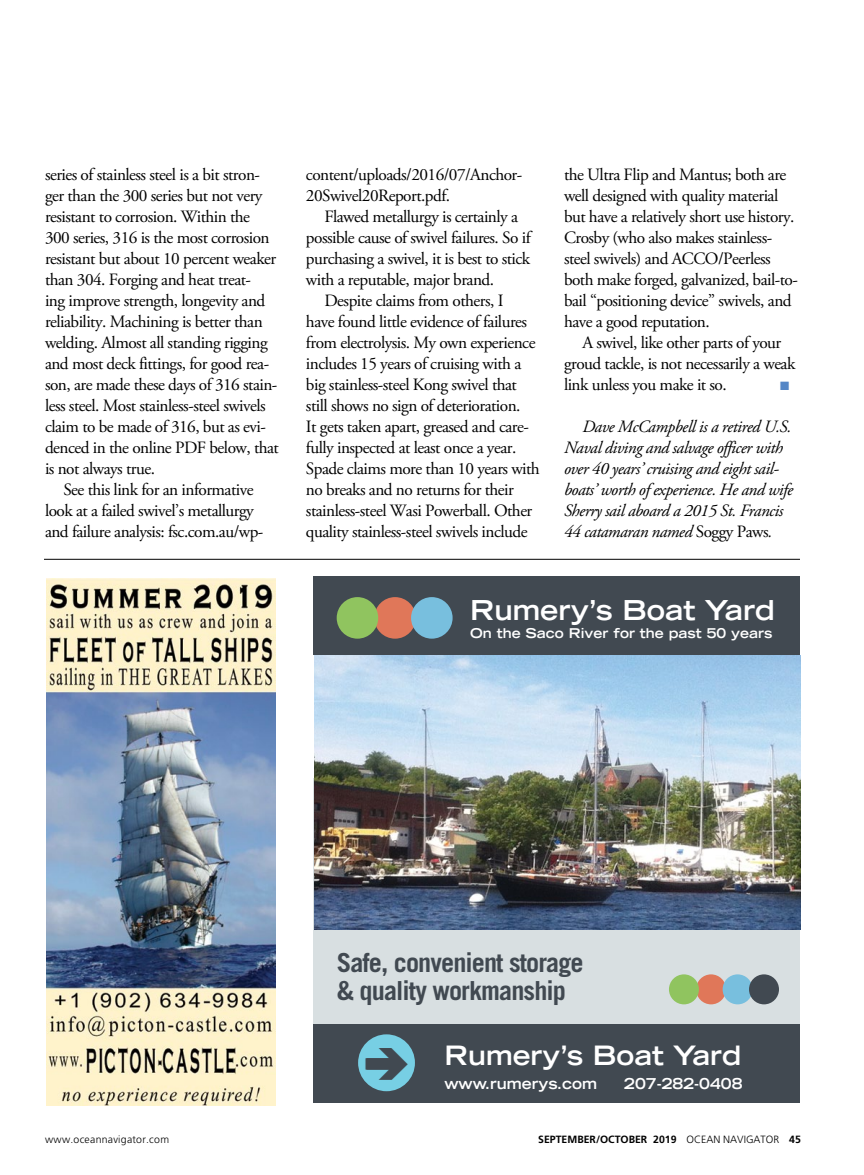
<style>
.page{position:relative;width:864px;height:1175px;background:#fff}
.page>*{position:absolute;margin:0;border:0;box-sizing:border-box;transform-origin:0 0}
.t1{font:700 expanded 27.45px "Trade Gothic LH";color:#fff}
.t2{font:700 expanded 26.7px "Trade Gothic LH";color:#fff}
.t3{font:700 26.25px/27.9px "Trade Gothic";letter-spacing:-.035em;color:#414951}
.t4{font:17.25px/21px "Adobe Garamond Pro";letter-spacing:-.03em;color:#000}
.t5{font:italic 17.25px/21px "Adobe Garamond Pro";letter-spacing:-.03em;color:#000}
.t6{font:700 expanded 15px "Trade Gothic LH";color:#fff}
.t7{font:700 expanded 13.5px "Trade Gothic LH";color:#fff}
.t8{font:12px "Zapf Dingbats";color:#5486c6}
.t9{font:700 10.5px "Frutiger";color:#000}
.t10{font:300 10.5px "Frutiger";letter-spacing:.025em;color:#000}
.s1{font-style:normal}
.s2{font-weight:300}
</style>
<div class="page">
<hr style="left:44px;top:559px;width:756px;height:1px;background:#000">
<div style="left:314px;top:778px;width:486px;height:324px;background:#d8dfe1"></div>
<div style="left:696px;top:974px;width:30px;height:30px;background:#e07759;border-radius:50%"></div>
<div style="left:669px;top:974px;width:30px;height:30px;background:#90c45f;border-radius:50%"></div>
<div style="left:723px;top:974px;width:30px;height:30px;background:#78bfde;border-radius:50%"></div>
<div style="left:749px;top:974px;width:30px;height:30px;background:#414951;border-radius:50%"></div>
<img style="left:314px;top:655px;width:486px;height:274px">
<div style="left:314px;top:576px;width:486px;height:79px;background:#414951"></div>
<div style="left:314px;top:1024px;width:486px;height:78px;background:#414951"></div>
<div style="left:358px;top:1034px;width:57px;height:57px;background:#77cfe4;border-radius:50%"></div>
<div style="left:374px;top:597px;width:42px;height:41px;background:#e07759;border-radius:50%"></div>
<div style="left:337px;top:597px;width:41px;height:41px;background:#90c45f;border-radius:50%"></div>
<div style="left:411px;top:597px;width:42px;height:41px;background:#78bfde;border-radius:50%"></div>
<img style="left:46px;top:578px;width:229px;height:527px">
<p class="t4" style="left:45px;top:165px;width:235px">series of stainless steel is a bit stron&shy;ger than the 300 series but not very resistant to corrosion. Within the 300 series, 316 is the most corrosion resistant but about 10 percent weaker than 304. Forging and heat treat-<br>ing improve strength, longevity and reliability. Machining is better than welding. Almost all standing rigging and most deck fittings, for good rea&shy;son, are made these days of 316 stain&shy;less steel. Most stainless-steel swivels claim to be made of 316, but as evi&shy;denced in the online PDF below, that is not always true.</p>
<p class="t4" style="left:45px;top:480px;width:220px;text-align:center">See this link for an informative look at a failed swivel’s metallurgy and failure analysis: fsc.com.au/wp-</p>
<p class="t4" style="left:306px;top:165px;width:218px">content/uploads/2016/07/Anchor-<br>20Swivel20Report.pdf.</p>
<p class="t4" style="left:324px;top:207px;width:195px">Flawed metallurgy is certainly a</p>
<p class="t4" style="left:306px;top:228px;width:226px">possible cause of swivel failures. So if</p>
<p class="t4" style="left:306px;top:248px;width:226px">purchasing a swivel, it is best to stick</p>
<p class="t4" style="left:306px;top:269px;width:190px">with a reputable, major brand.</p>
<p class="t4" style="left:324px;top:290px;width:181px">Despite claims from others, I</p>
<p class="t4" style="left:306px;top:311px;width:223px">have found little evidence of failures</p>
<p class="t4" style="left:306px;top:332px;width:231px">from electrolysis. My own experience</p>
<p class="t4" style="left:306px;top:353px;width:217px">includes 15 years of cruising with a</p>
<p class="t4" style="left:306px;top:374px;width:212px">big stainless-steel Kong swivel that</p>
<p class="t4" style="left:306px;top:395px;width:216px">still shows no sign of deterioration.</p>
<p class="t4" style="left:306px;top:416px;width:224px">It gets taken apart, greased and care-</p>
<p class="t4" style="left:306px;top:437px;width:212px">fully inspected at least once a year.</p>
<p class="t4" style="left:306px;top:458px;width:235px">Spade claims more than 10 years with</p>
<p class="t4" style="left:306px;top:479px;width:209px">no breaks and no returns for their</p>
<p class="t4" style="left:306px;top:500px;width:228px">stainless-steel Wasi Powerball. Other</p>
<p class="t4" style="left:306px;top:521px;width:223px">quality stainless-steel swivels include</p>
<p class="t4" style="left:564px;top:164px;width:235px">the Ultra Flip and Mantus; both are well designed with quality material but have a relatively short use history.<br>Crosby (who also makes stainless&shy;steel swivels) and ACCO/Peerless both make forged, galvanized, bail-to&shy;bail “positioning device” swivels, and have a good reputation.</p>
<p class="t4" style="left:564px;top:332px;width:233px;text-indent:18px">A swivel, like other parts of your groud tackle, is not necessarily a weak link unless you make it so.</p>
<p class="t8" style="left:780px;top:380px;width:11px">■</p>
<p class="t5" style="left:564px;top:417px;width:231px;text-indent:18px">Dave McCampbell is a retired U.S.<br>Naval diving and salvage officer with over 40 years’ cruising and eight sail&shy;boats’ worth of experience. He and wife Sherry sail aboard a 2015 St. Francis 44 catamaran named <span class="s1">Soggy Paws</span>.</p>
<h1 class="t1" style="left:470px;top:592px;width:306px">Rumery’s Boat Yard</h1>
<p class="t7" style="left:470px;top:624px;width:304px">On the Saco River for the past 50 years</p>
<h3 class="t3" style="left:337px;top:948px;width:248px">Safe, convenient storage &amp; quality workmanship</h3>
<h2 class="t2" style="left:444px;top:1038px;width:298px">Rumery’s Boat Yard</h2>
<p class="t6" style="left:444px;top:1074px;width:154px">www.rumerys.com</p>
<p class="t6" style="left:624px;top:1074px;width:120px">207-282-0408</p>
<p class="t10" style="left:45px;top:1133px;width:125px">www.oceannavigator.com</p>
<p class="t9" style="left:538px;top:1132px;width:264px">SEPTEMBER/OCTOBER 2019 <span class="s2">OCEAN NAVIGATOR</span> 45</p>
</div>
